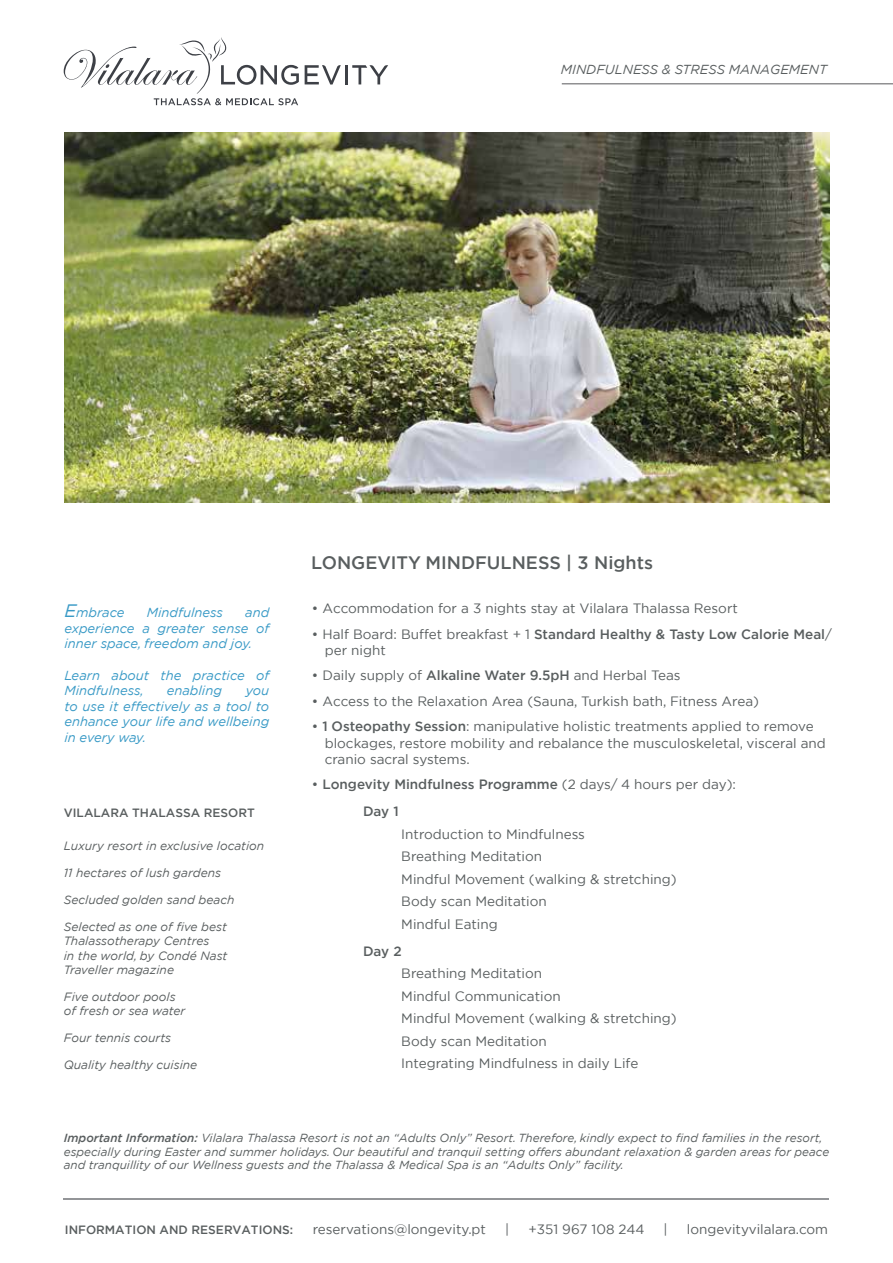
<style>
.page{position:relative;width:893px;height:1263px;background:#fff}
.page>*{position:absolute;margin:0;border:0;box-sizing:border-box;transform-origin:0 0}
.t1{font:500 18px "Gotham";color:#595e5f}
.t2{font:13.5px/22.5px "Gotham";color:#595e5f}
.t3{font:500 13.5px/27px "Gotham";color:#595e5f}
.t4{font:italic 13.05px/15.6px "Gotham";color:#399ac6;text-align:justify}
.t5{font:italic 13.05px "Gotham";color:#595e5f}
.t6{font:italic 12px/14.4px "Gotham";color:#595e5f}
.t7{font:500 12px "Gotham";color:#595e5f}
.t8{font:italic 11.7px/13.5px "Gotham";color:#595e5f}
.s1{font-size:18px}
.s2{font-weight:500}
.s3{font-weight:400}
</style>
<div class="page">
<img style="left:64px;top:133px;width:765px;height:369px">
<hr style="left:562px;top:83px;width:331px;height:1px;background:#58595b">
<hr style="left:345px;top:65px;width:3px;height:19px;background:#3d4046">
<svg style="left:352px;top:65px;width:36px;height:19px"></svg>
<svg style="left:305px;top:65px;width:36px;height:20px"></svg>
<svg style="left:64px;top:37px;width:235px;height:68px"></svg>
<hr style="left:64px;top:1199px;width:765px;height:1px;background:#939598">
<p class="t5" style="left:561px;top:61px;width:268px">MINDFULNESS &amp; STRESS MANAGEMENT</p>
<p class="t4" style="left:64px;top:604px;width:62px"><span class="s1">E</span>mbrace</p>
<p class="t4" style="left:147px;top:604px;width:78px">Mindfulness</p>
<p class="t4" style="left:64px;top:604px;width:206px;text-indent:181px">and experience a greater sense of inner space, freedom and joy.</p>
<p class="t4" style="left:64px;top:667px;width:206px">Learn about the practice of<br>Mindfulness,</p>
<p class="t4" style="left:167px;top:682px;width:57px">enabling</p>
<p class="t4" style="left:64px;top:682px;width:206px;text-indent:181px">you to use it effectively as a tool to enhance your life and wellbeing in every way.</p>
<p class="t7" style="left:64px;top:805px;width:192px">VILALARA THALASSA RESORT</p>
<p class="t6" style="left:64px;top:838px;width:202px">Luxury resort in exclusive location</p>
<p class="t6" style="left:64px;top:865px;width:159px">11 hectares of lush gardens</p>
<p class="t6" style="left:64px;top:892px;width:172px">Secluded golden sand beach</p>
<p class="t6" style="left:64px;top:919px;width:165px">Selected as one of five best<br>Thalassotherapy Centres<br>in the world, by Condé Nast<br>Traveller magazine</p>
<p class="t6" style="left:64px;top:989px;width:123px">Five outdoor pools of fresh or sea water</p>
<p class="t6" style="left:64px;top:1031px;width:109px">Four tennis courts</p>
<p class="t6" style="left:64px;top:1058px;width:135px">Quality healthy cuisine</p>
<h1 class="t1" style="left:311px;top:550px;width:343px">LONGEVITY MINDFULNESS | 3 Nights</h1>
<p class="t2" style="left:312px;top:597px;width:427px">• Accommodation for a 3 nights stay at Vilalara Thalassa Resort</p>
<p class="t2" style="left:325px;top:626px;width:509px;line-height:16.2px;text-indent:-13px">• Half Board: Buffet breakfast + 1 <span class="s2">Standard Healthy &amp; Tasty Low Calorie Meal</span>/ per night</p>
<p class="t2" style="left:312px;top:664px;width:370px">• Daily supply of <span class="s2">Alkaline Water 9.5pH</span> and Herbal Teas</p>
<p class="t2" style="left:312px;top:690px;width:449px">• Access to the Relaxation Area (Sauna, Turkish bath, Fitness Area)</p>
<p class="t2" style="left:325px;top:718px;width:503px;line-height:16.2px;text-indent:-13px">• <span class="s2">1 Osteopathy Session</span>: manipulative holistic treatments applied to remove blockages, restore mobility and rebalance the musculoskeletal, visceral and cranio sacral systems.</p>
<p class="t3" style="left:363px;top:771px;width:374px;text-indent:-51px"><span class="s3">•</span> Longevity Mindfulness Programme <span class="s3">(2 days/ 4 hours per day):<br></span>Day 1</p>
<p class="t2" style="left:401px;top:822px;width:277px">Introduction to Mindfulness<br>Breathing Meditation<br>Mindful Movement (walking &amp; stretching)<br>Body scan Meditation<br>Mindful Eating</p>
<p class="t3" style="left:363px;top:937px;width:40px">Day 2</p>
<p class="t2" style="left:401px;top:962px;width:277px">Breathing Meditation<br>Mindful Communication<br>Mindful Movement (walking &amp; stretching)<br>Body scan Meditation<br>Integrating Mindfulness in daily Life</p>
<p class="t8" style="left:64px;top:1131px;width:767px"><span class="s2">Important Information:</span> Vilalara Thalassa Resort is not an “Adults Only” Resort. Therefore, kindly expect to find families in the resort, especially during Easter and summer holidays. Our beautiful and tranquil setting offers abundant relaxation &amp; garden areas for peace and tranquillity of our Wellness guests and the Thalassa &amp; Medical Spa is an “Adults Only” facility.</p>
<p class="t7" style="left:65px;top:1222px;width:230px">INFORMATION AND RESERVATIONS:</p>
<p class="t2" style="left:313px;top:1217px;width:175px">reservations@longevity.pt</p>
<p class="t2" style="left:505px;top:1217px;width:6px">|</p>
<p class="t2" style="left:528px;top:1217px;width:117px">+351 967 108 244</p>
<p class="t2" style="left:664px;top:1217px;width:6px">|</p>
<p class="t2" style="left:687px;top:1217px;width:143px">longevityvilalara.com</p>
</div>
